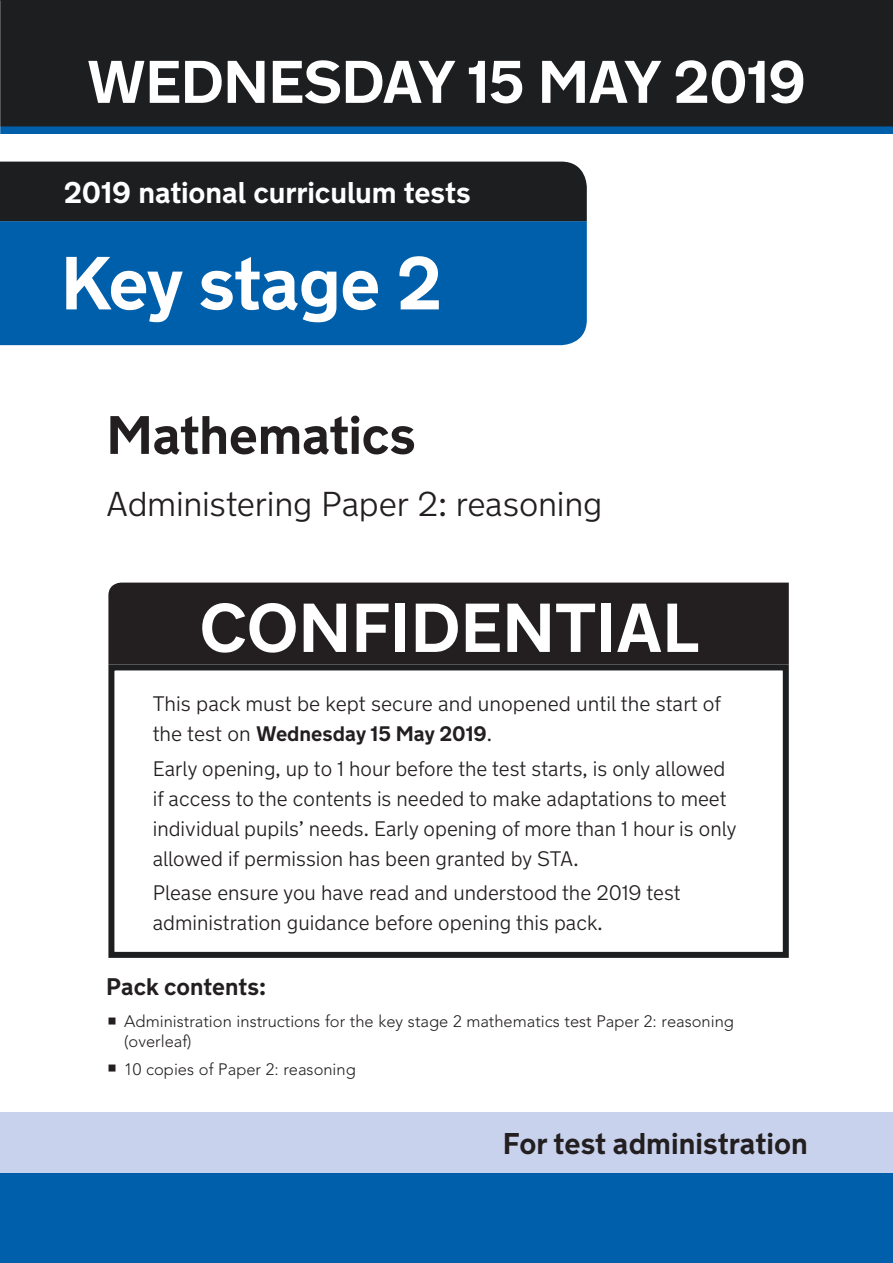
<style>
.page{position:relative;width:893px;height:1263px;background:#fff}
.page>*{position:absolute;margin:0;border:0;box-sizing:border-box;transform-origin:0 0}
.KeyStage{font:700 75px "New Transport";letter-spacing:-.015em;color:#fff}
.CONFIDENTIAL_MATERIA{font:700 69px "New Transport";color:#fff}
.KeyStage-2{font:700 60px "New Transport";letter-spacing:-.015em;color:#fff}
.Full_Test_Title{font:700 54px "New Transport";letter-spacing:-.01em;color:#231f20}
.Full_Test_Title-2{font:300 34.5px "New Transport";letter-spacing:-.01em;color:#231f20}
.National_Curriculum{font:700 30px "New Transport";letter-spacing:-.005em;color:#fff}
.For_test_administrat{font:700 30px "New Transport";color:#231f20}
.Test_date{font:700 24px "New Transport";color:#231f20}
.Test_Instruction{font:300 21px/30px "New Transport";color:#231f20}
.t1{font:300 16.5px/19.5px "Avenir LT Std";color:#231f20}
.s1{font-weight:700}
</style>
<div class="page">
<div style="left:0;top:1112px;width:893px;height:62px;background:#c8d2ec"></div>
<div style="left:0;top:1174px;width:893px;height:89px;background:#005faa"></div>
<div style="left:0;top:221px;width:587px;height:124px;background:#005faa"></div>
<div style="left:0;top:162px;width:587px;height:59px;background:#1d1e1f"></div>
<div style="left:0;top:0;width:893px;height:134px;background:#1d1e1f"></div>
<div style="left:108px;top:664px;width:681px;height:294px;border:6px solid #1d1e1f"></div>
<div style="left:108px;top:583px;width:681px;height:81px;background:#231f20"></div>
<p class="KeyStage-2" style="left:87px;top:44px;width:721px">WEDNESDAY 15 MAY 2019</p>
<p class="KeyStage-2" style="left:158px;top:44px;width:579px">WEDNESDAY 10 MAY</p>
<p class="National_Curriculum" style="left:64px;top:173px;width:409px">2019 national curriculum tests</p>
<p class="KeyStage" style="left:61px;top:236px;width:383px">Key stage 2</p>
<p class="Full_Test_Title" style="left:106px;top:401px;width:311px">Mathematics</p>
<p class="Full_Test_Title-2" style="left:106px;top:483px;width:498px">Administering Paper 2: reasoning</p>
<p class="CONFIDENTIAL_MATERIA" style="left:200px;top:584px;width:501px">CONFIDENTIAL</p>
<p class="Test_Instruction" style="left:153px;top:689px;width:570px">This pack must be kept secure and unopened until the start of the test on <span class="s1">Wednesday 15 May 2019</span>.</p>
<p class="Test_Instruction" style="left:153px;top:753px;width:586px">Early opening, up to 1 hour before the test starts, is only allowed if access to the contents is needed to make adaptations to meet individual pupils’ needs. Early opening of more than 1 hour is only allowed if permission has been granted by STA.</p>
<p class="Test_Instruction" style="left:153px;top:877px;width:529px">Please ensure you have read and understood the 2019 test administration guidance before opening this pack.</p>
<p class="Test_date" style="left:106px;top:971px;width:161px">Pack contents:</p>
<p class="t1" style="left:124px;top:1012px;width:611px">Administration instructions for the key stage 2 mathematics test Paper 2: reasoning (overleaf)</p>
<p class="t1" style="left:124px;top:1059px;width:233px">10 copies of Paper 2: reasoning</p>
<p class="For_test_administrat" style="left:503px;top:1125px;width:307px">For test administration</p>
</div>
